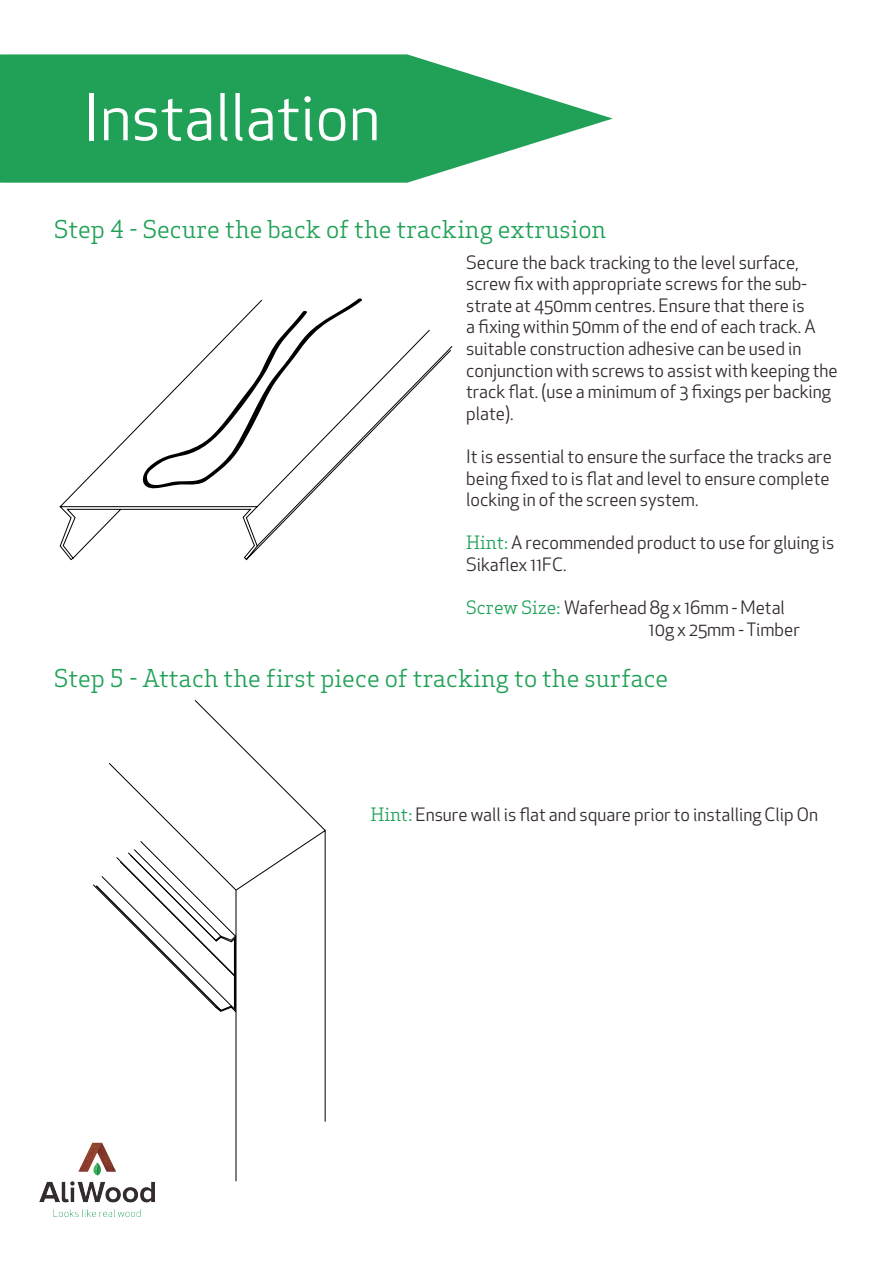
<style>
.page{position:relative;width:893px;height:1263px;background:#fff}
.page>*{position:absolute;margin:0;border:0;box-sizing:border-box;transform-origin:0 0}
.t1{font:63px "Apex New";color:#fff}
.t2{font:24px "Apex Serif";color:#21a157}
.t3{font:18px/21.6px "Apex New";color:#332b2d}
.s1{font-family:"Apex Serif";color:#21a157}
</style>
<div class="page">
<svg style="left:0;top:54px;width:613px;height:129px"></svg>
<img style="left:39px;top:1142px;width:115px;height:75px">
<svg style="left:59px;top:329px;width:394px;height:231px"></svg>
<svg style="left:93px;top:700px;width:233px;height:482px"></svg>
<svg style="left:140px;top:298px;width:224px;height:192px"></svg>
<p class="t1" style="left:84px;top:78px;width:298px">Installation</p>
<p class="t2" style="left:54px;top:214px;width:554px">Step 4 - Secure the back of the tracking extrusion</p>
<p class="t3" style="left:466px;top:251px;width:373px">Secure the back tracking to the level surface, screw fix with appropriate screws for the sub&shy;strate at 450mm centres. Ensure that there is<br>a fixing within 50mm of the end of each track. A suitable construction adhesive can be used in conjunction with screws to assist with keeping the track flat. (use a minimum of 3 fixings per backing plate).</p>
<p class="t3" style="left:466px;top:446px;width:367px">It is essential to ensure the surface the tracks are being fixed to is flat and level to ensure complete locking in of the screen system.</p>
<p class="t3" style="left:466px;top:532px;width:370px"><span class="s1">Hint:</span> A recommended product to use for gluing is<br>Sikaflex 11FC.</p>
<p class="t3" style="left:466px;top:597px;width:320px"><span class="s1">Screw Size:</span> Waferhead 8g x 16mm - Metal</p>
<p class="t3" style="left:649px;top:618px;width:153px">10g x 25mm - Timber</p>
<p class="t2" style="left:54px;top:663px;width:616px">Step 5 - Attach the first piece of tracking to the surface</p>
<p class="t3" style="left:370px;top:804px;width:449px"><span class="s1">Hint:</span> Ensure wall is flat and square prior to installing Clip On</p>
</div>
